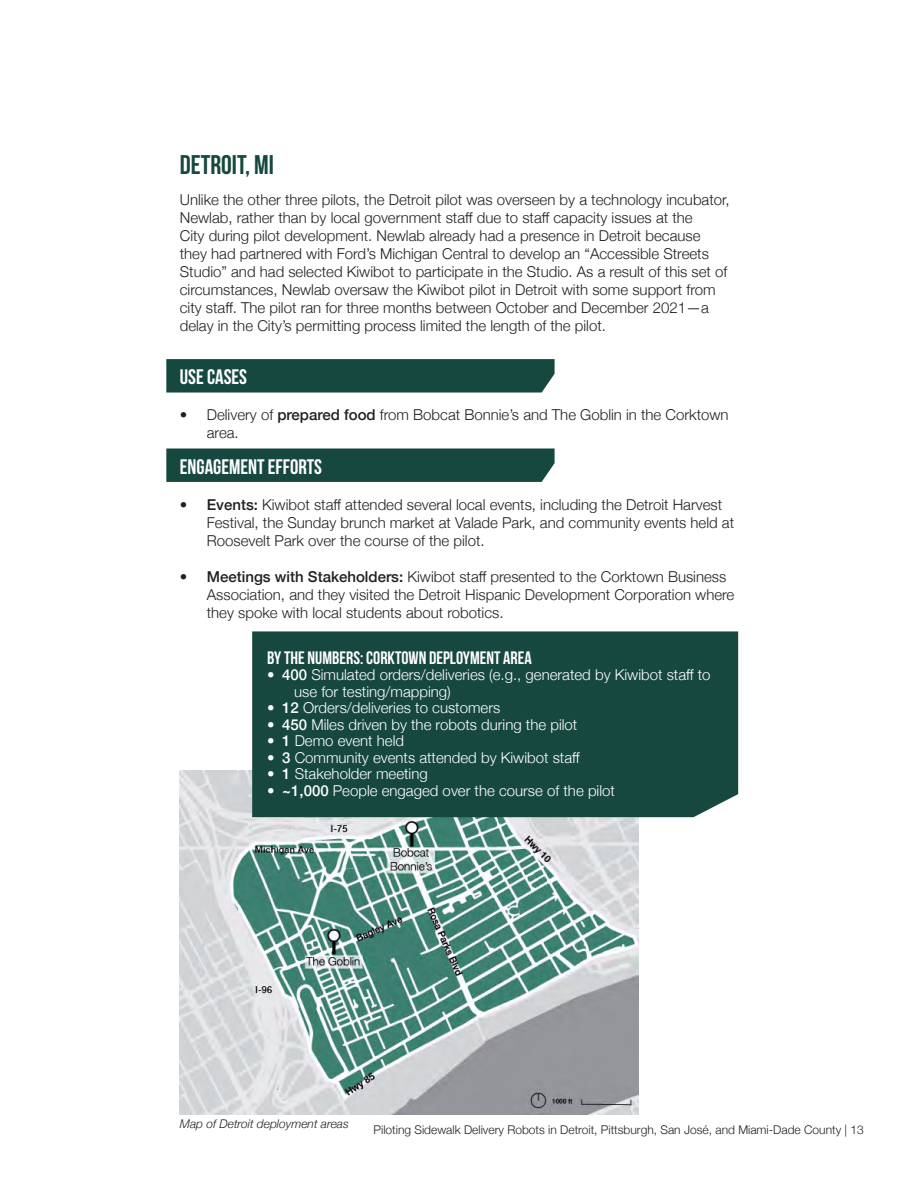
<style>
.page{position:relative;width:918px;height:1188px;background:#fff}
.page>*{position:absolute;margin:0;border:0;box-sizing:border-box;transform-origin:0 0}
.t1{font:27px "Bebas Neue";color:#16483f}
.Body_Text{font:21px "Bebas Neue";color:#fff}
.Call-out_Box{font:18px "Bebas Neue";color:#fff}
.Body_Text-2{font:300 15px/18px "Helvetica Neue";color:#231f20}
.t2{font:300 15px/16.5px "Helvetica Neue";color:#fff}
.t3{font:300 12px "Helvetica Neue";color:#231f20}
.Body_Text-3{font:italic 300 12px "Helvetica Neue";color:#231f20}
.s1{font-weight:500}
</style>
<div class="page">
<svg style="left:166px;top:359px;width:389px;height:34px;background:#1c4d44"></svg>
<svg style="left:166px;top:448px;width:389px;height:34px;background:#1c4d44"></svg>
<img style="left:180px;top:771px;width:459px;height:344px">
<div style="left:245px;top:631px;width:494px;height:194px;background:#16483f"></div>
<p class="t1" style="left:180px;top:149px;width:96px">DETROIT, MI</p>
<p class="Body_Text-2" style="left:180px;top:190px;width:551px">Unlike the other three pilots, the Detroit pilot was overseen by a technology incubator, Newlab, rather than by local government staff due to staff capacity issues at the<br>City during pilot development. Newlab already had a presence in Detroit because they had partnered with Ford’s Michigan Central to develop an “Accessible Streets Studio” and had selected Kiwibot to participate in the Studio. As a result of this set of circumstances, Newlab oversaw the Kiwibot pilot in Detroit with some support from city staff. The pilot ran for three months between October and December 2021—a delay in the City’s permitting process limited the length of the pilot.</p>
<p class="Body_Text" style="left:180px;top:365px;width:69px">USE CASES</p>
<p class="Body_Text-2" style="left:207px;top:404px;width:523px;text-indent:-27px">• Delivery of <span class="s1">prepared food</span> from Bobcat Bonnie’s and The Goblin in the Corktown area.</p>
<p class="Body_Text" style="left:180px;top:455px;width:144px">ENGAGEMENT EFFORTS</p>
<p class="Body_Text-2" style="left:207px;top:494px;width:529px;text-indent:-27px">• <span class="s1">Events:</span> Kiwibot staff attended several local events, including the Detroit Harvest<br>Festival, the Sunday brunch market at Valade Park, and community events held at<br>Roosevelt Park over the course of the pilot.</p>
<p class="Body_Text-2" style="left:207px;top:566px;width:529px;text-indent:-27px">• <span class="s1">Meetings with Stakeholders:</span> Kiwibot staff presented to the Corktown Business<br>Association, and they visited the Detroit Hispanic Development Corporation where they spoke with local students about robotics.</p>
<p class="Call-out_Box" style="left:267px;top:648px;width:266px">BY THE NUMBERS: CORKTOWN DEPLOYMENT AREA</p>
<p class="t2" style="left:294px;top:666px;width:418px;text-indent:-27px"><span class="s1">• 400</span> Simulated orders/deliveries (e.g., generated by Kiwibot staff to use for testing/mapping)</p>
<p class="t2" style="left:267px;top:699px;width:235px"><span class="s1">• 12</span> Orders/deliveries to customers</p>
<p class="t2" style="left:267px;top:715px;width:312px"><span class="s1">• 450</span> Miles driven by the robots during the pilot</p>
<p class="t2" style="left:267px;top:732px;width:138px"><span class="s1">• 1</span> Demo event held</p>
<p class="t2" style="left:267px;top:748px;width:314px"><span class="s1">• 3</span> Community events attended by Kiwibot staff</p>
<p class="t2" style="left:267px;top:765px;width:162px"><span class="s1">• 1</span> Stakeholder meeting</p>
<p class="t2" style="left:267px;top:781px;width:349px"><span class="s1">• ~1,000</span> People engaged over the course of the pilot</p>
<p class="Body_Text-3" style="left:180px;top:1114px;width:171px">Map of Detroit deployment areas</p>
<p class="t3" style="left:374px;top:1120px;width:492px">Piloting Sidewalk Delivery Robots in Detroit, Pittsburgh, San José, and Miami-Dade County | 13</p>
</div>
